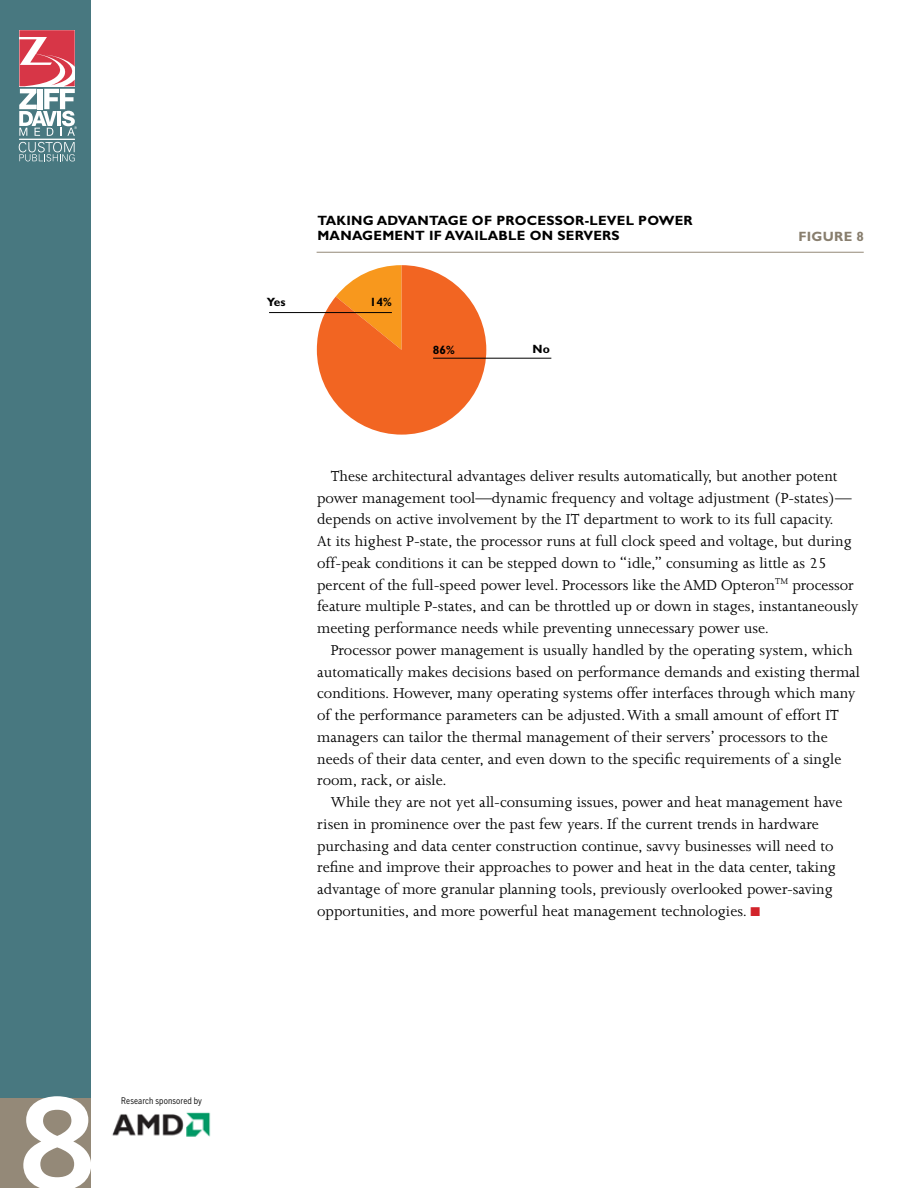
<style>
.page{position:relative;width:918px;height:1188px;background:#fff}
.page>*{position:absolute;margin:0;border:0;box-sizing:border-box;transform-origin:0 0}
.t1{font:700 123.3px "Benton Gothic";color:#fff}
.t2{font:16.5px/21.8px "Joanna MT Std";color:#000}
.t3{font:13.65px "DIN";color:#000}
.t4{font:700 13.5px/15px "Gill Sans Std";letter-spacing:.02em;color:#000}
.t5{font:700 13.5px "Gill Sans Std";letter-spacing:.02em;color:#887e6e}
.t6{font:700 12px "Gill Sans Std";color:#000}
.t7{font:condensed 9px "Benton Gothic";letter-spacing:.01em;color:#000}
.s1{color:#d2232a}
</style>
<div class="page">
<div style="left:0;top:0;width:90px;height:1188px;background:#487880"></div>
<div style="left:0;top:1098px;width:90px;height:90px;background:#948978"></div>
<hr style="left:19px;top:139px;width:56px;height:1px;background:#fff">
<svg style="left:19px;top:30px;width:58px;height:106px"></svg>
<svg style="left:19px;top:142px;width:56px;height:19px"></svg>
<hr style="left:317px;top:252px;width:547px;height:1px;background:#948978">
<svg style="left:317px;top:265px;width:169px;height:170px"></svg>
<hr style="left:269px;top:312px;width:123px;height:1px;background:#000">
<hr style="left:433px;top:358px;width:118px;height:1px;background:#000">
<img style="left:112px;top:1112px;width:99px;height:25px">
<p class="t4" style="left:317px;top:213px;width:220px">TAKING ADVANTAGE OF PROCESS</p>
<p class="t4" style="left:317px;top:213px;width:377px;text-indent:246px">OR-LEVEL POWER<br>MANAGEMENT IF AVAILABLE ON SE RVERS</p>
<p class="t3" style="left:317px;top:229px;width:47px">figure 8</p>
<p class="t6" style="left:267px;top:295px;width:20px">YES</p>
<p class="t6" style="left:370px;top:295px;width:23px">14%</p>
<p class="t6" style="left:433px;top:342px;width:23px">86%</p>
<p class="t6" style="left:533px;top:342px;width:19px">NO</p>
<p class="t5" style="left:798px;top:228px;width:67px">FIGURE 8</p>
<p class="t2" style="left:317px;top:465px;width:543px;text-indent:14px">These architectural advantages deliver results automatically, but another potent power management tool—dynamic frequency and voltage adjustment (P-states)— depends on active involvement by the IT department to work to its full capacity.<br>At its highest P-state, the processor runs at full clock speed and voltage, but during off-peak conditions it can be stepped down to “idle,” consuming as little as 25 percent of the full-speed power level. Processors like the AMD Opteron<sup>TM</sup> processor feature multiple P-states, and can be throttled up or down in stages, instantaneously meeting performance needs while preventing unnecessary power use.</p>
<p class="t2" style="left:317px;top:639px;width:544px;text-indent:14px">Processor power management is usually handled by the operating system, which automatically makes decisions based on performance demands and existing thermal conditions. However, many operating systems offer interfaces through which many of the performance parameters can be adjusted. With a small amount of effort IT managers can tailor the thermal management of their servers’ processors to the needs of their data center, and even down to the specific requirements of a single room, rack, or aisle.</p>
<p class="t2" style="left:317px;top:791px;width:527px;text-indent:14px">While they are not yet all-consuming issues, power and heat management have risen in prominence over the past few years. If the current trends in hardware purchasing and data center construction continue, savvy businesses will need to refine and improve their approaches to power and heat in the data center, taking advantage of more granular planning tools, previously overlooked power-saving opportunities, and more powerful heat management technologies. <span class="s1">■</span></p>
<h1 class="t1" style="left:18px;top:1067px;width:80px">8</h1>
<p class="t7" style="left:121px;top:1096px;width:82px">Research sponsored by</p>
</div>
